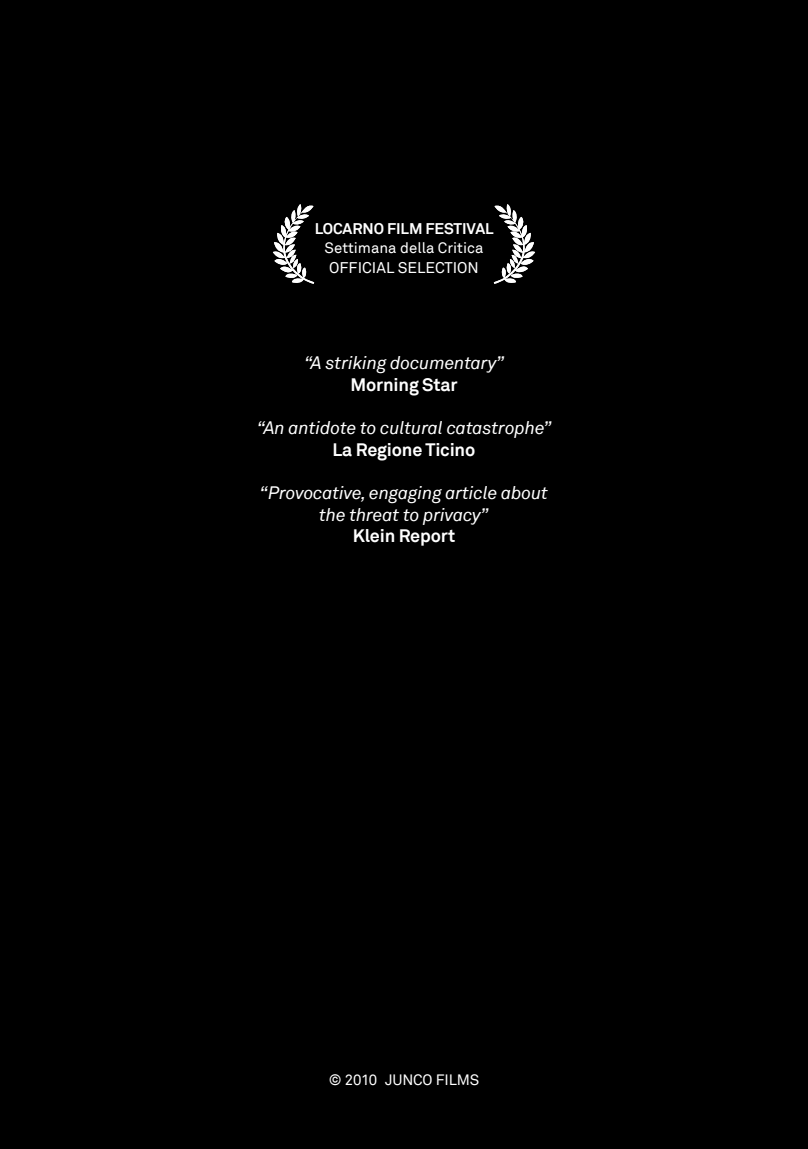
<style>
.page{position:relative;width:808px;height:1149px;background:#fff}
.page>*{position:absolute;margin:0;border:0;box-sizing:border-box;transform-origin:0 0}
.t1{font:italic 18px/21.6px "Akkurat";letter-spacing:-.01em;color:#fff;text-align:center}
.t2{font:700 18px "Akkurat";letter-spacing:-.01em;color:#fff}
.t3{font:700 15.45px "Akkurat";letter-spacing:-.005em;color:#fff}
.t4{font:15.45px "Akkurat";color:#fff}
.t5{font:15px "Akkurat";color:#fff}
</style>
<div class="page">
<div style="left:0;top:0;width:808px;height:1148px;background:#000"></div>
<svg style="left:273px;top:204px;width:41px;height:80px"></svg>
<svg style="left:494px;top:204px;width:41px;height:80px"></svg>
<p class="t3" style="left:315px;top:219px;width:19px">Locarno</p>
<p class="t3" style="left:387px;top:219px;width:108px">FILM FESTIVAL</p>
<p class="t5" style="left:325px;top:239px;width:160px">Settimana della Critica</p>
<p class="t4" style="left:329px;top:259px;width:37px">Officia</p>
<p class="t4" style="left:386px;top:259px;width:48px">l Selecti</p>
<p class="t4" style="left:457px;top:259px;width:23px">on</p>
<p class="t1" style="left:304px;top:352px;width:202px">“A striking documentary”</p>
<p class="t2" style="left:350px;top:373px;width:109px">Morning Star</p>
<p class="t1" style="left:257px;top:417px;width:296px">“An antidote to cultural catastrophe”</p>
<p class="t2" style="left:333px;top:438px;width:144px">La Regione Ticino</p>
<p class="t1" style="left:260px;top:482px;width:290px">“Provocative, engaging article about the threat to privacy”</p>
<p class="t2" style="left:353px;top:524px;width:104px">Klein Report</p>
<p class="t5" style="left:329px;top:1070px;width:152px">© 2010 JUNCO FILMS</p>
</div>
